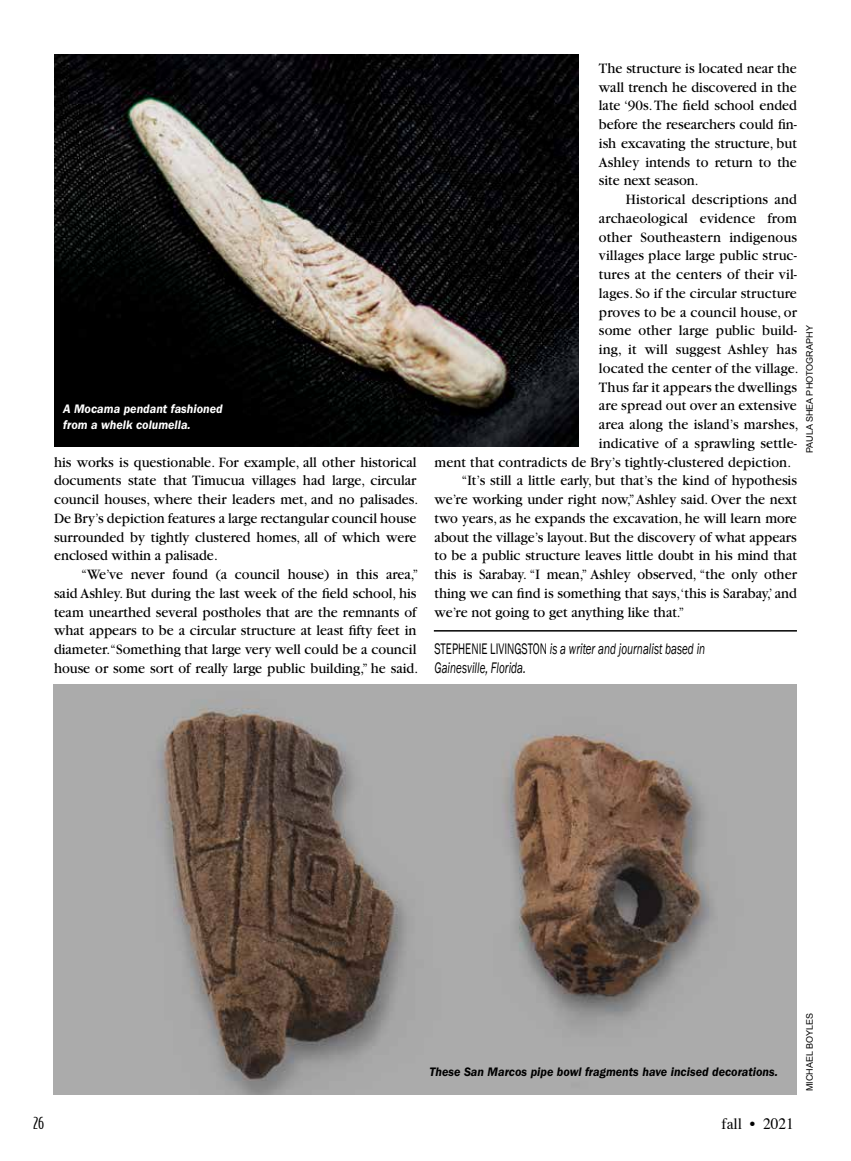
<style>
.page{position:relative;width:851px;height:1161px;background:#fff}
.page>*{position:absolute;margin:0;border:0;box-sizing:border-box;transform-origin:0 0}
.t1{font:italic 15.75px/18.8px "Franklin Gothic";color:#000;scale:.7 1}
.t2{font:15.75px "Times";color:#000}
.t3{font:15.75px "Bodega Sans";color:#000;scale:1.2 1}
.t4{font:15px/18.8px "Garamond";color:#000;text-align:justify;scale:.95 1}
.t5{font:italic 600 12.75px "Franklin Gothic";color:#000;scale:.95 1}
.t6{font:italic 600 12.75px/16.5px "Franklin Gothic";color:#fff;scale:.95 1}
.t7{font:9px "Arial";color:#000}
.s1{font-style:normal}
</style>
<div class="page">
<img style="left:54px;top:684px;width:742px;height:411px">
<hr style="left:434px;top:630px;width:362px;height:2px;background:#000">
<img style="left:54px;top:54px;width:524px;height:393px">
<p class="t6" style="left:63px;top:401px;width:169px">A Mocama pendant fashioned from a whelk columella.</p>
<p class="t4" style="left:54px;top:453px;width:385px">his works is questionable. For example, all other historical documents state that Timucua villages had large, circular council houses, where their leaders met, and no palisades.<br>De Bry’s depiction features a large rectangular council house surrounded by tightly clustered homes, all of which were enclosed within a palisade.</p>
<p class="t4" style="left:54px;top:565px;width:385px;text-align:left;text-indent:27px">“We’ve never found (a council house) in this area,” said Ashley. But during the last week of the field school, his team unearthed several postholes that are the remnants of what appears to be a circular structure at least fifty feet in diameter.“Something that large very well could be a council house or some sort of really large public building,” he said.</p>
<p class="t4" style="left:599px;top:59px;width:210px">The structure is located near the wall trench he discovered in the late ‘90s. The field school ended before the researchers could fin&shy;ish excavating the structure, but Ashley intends to return to the site next season.</p>
<p class="t4" style="left:626px;top:190px;width:181px">Historical descriptions and</p>
<p class="t4" style="left:599px;top:209px;width:210px">archaeological evidence from</p>
<p class="t4" style="left:599px;top:228px;width:210px">other Southeastern indigenous</p>
<p class="t4" style="left:599px;top:246px;width:210px">villages place large public struc-</p>
<p class="t4" style="left:599px;top:265px;width:210px">tures at the centers of their vil-</p>
<p class="t4" style="left:599px;top:284px;width:210px">lages. So if the circular structure</p>
<p class="t4" style="left:599px;top:303px;width:210px">proves to be a council house, or</p>
<p class="t4" style="left:599px;top:321px;width:210px">some other large public build-</p>
<p class="t4" style="left:599px;top:340px;width:210px">ing, it will suggest Ashley has</p>
<p class="t4" style="left:599px;top:359px;width:212px">located the center of the village.</p>
<p class="t4" style="left:599px;top:378px;width:210px">Thus far it appears the dwellings</p>
<p class="t4" style="left:599px;top:396px;width:210px">are spread out over an extensive</p>
<p class="t4" style="left:599px;top:415px;width:212px">area along the island’s marshes,</p>
<p class="t4" style="left:599px;top:434px;width:210px">indicative of a sprawling settle-</p>
<p class="t4" style="left:434px;top:453px;width:377px">ment that contradicts de Bry’s tightly-clustered depiction.</p>
<p class="t4" style="left:461px;top:471px;width:354px">“It’s still a little early, but that’s the kind of hypothesis</p>
<p class="t4" style="left:434px;top:490px;width:383px">we’re working under right now,” Ashley said. Over the next</p>
<p class="t4" style="left:434px;top:509px;width:383px">two years, as he expands the excavation, he will learn more</p>
<p class="t4" style="left:434px;top:528px;width:383px">about the village’s layout. But the discovery of what appears</p>
<p class="t4" style="left:434px;top:546px;width:383px">to be a public structure leaves little doubt in his mind that</p>
<p class="t4" style="left:434px;top:565px;width:383px">this is Sarabay. “I mean,” Ashley observed, “the only other</p>
<p class="t4" style="left:434px;top:584px;width:383px">thing we can find is something that says,‘this is Sarabay,’ and</p>
<p class="t4" style="left:434px;top:603px;width:265px">we’re not going to get anything like that.”</p>
<p class="t1" style="left:434px;top:640px;width:388px"><span class="s1">STEPHENIE LIVINGSTON</span> is a writer and journalist based in<br>Gainesville, Florida.</p>
<p class="t7" style="left:803px;top:453px;width:129px;rotate:-90deg">PAULA SHEA PHOTOGRAPHY</p>
<p class="t5" style="left:429px;top:1065px;width:368px">These San Marcos pipe bowl fragments have incised decorations.</p>
<p class="t3" style="left:33px;top:1114px;width:11px">26</p>
<p class="t2" style="left:721px;top:1114px;width:74px">fall • 2021</p>
<p class="t7" style="left:803px;top:1091px;width:80px;rotate:-90deg">MICHAEL BOYLES</p>
</div>
